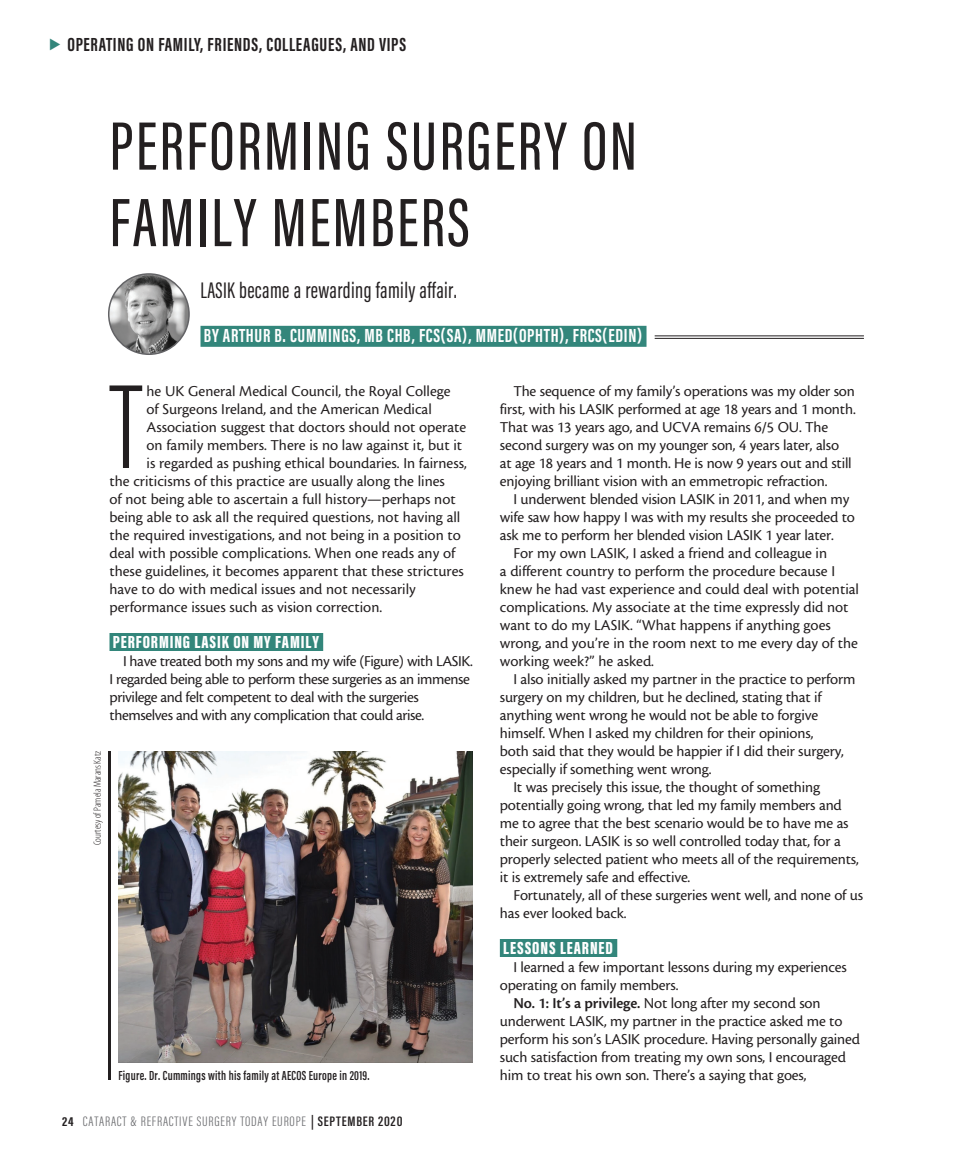
<style>
.page{position:relative;width:972px;height:1161px;background:#fff}
.page>*{position:absolute;margin:0;border:0;box-sizing:border-box;transform-origin:0 0}
.body_first{font:300 123.6px "Acumin Pro Extra Cond";color:#231f20}
.headline{font:500 70.5px/76.5px "Acumin Pro Extra Cond";letter-spacing:.035em;color:#231f20}
.deck{font:23.25px "Acumin Pro Extra Cond";letter-spacing:.015em;color:#231f20}
.author{font:700 19.5px "Acumin Pro Extra Cond";letter-spacing:.035em;color:#fff}
.t1{font:700 19.5px "Acumin Pro Extra Cond";letter-spacing:.035em;color:#231f20}
.subhead{font:900 18px "Acumin Pro Extra Cond";letter-spacing:.05em;color:#fff}
.body{font:15.75px/18px "Cronos MM 408 10";letter-spacing:-.01em;color:#231f20}
.body_first-2{font:15.75px "Cronos MM 408 10";color:#231f20}
.t2{font:300 14.1px "Acumin Pro Extra Cond";letter-spacing:.05em;color:#6c6d70;scale:1.11 1}
.t3{font:600 13.5px "Acumin Pro Extra Cond";letter-spacing:.02em;color:#231f20}
.footnote{font:10.5px "Myriad MM 215 300";color:#231f20}
.s1{font-weight:700;font-size:13.35px;color:#231f20}
.s2{font-weight:600;color:#231f20}
.s3{font-family:"Cronos MM 574 10"}
</style>
<div class="page">
<div style="left:110px;top:633px;width:213px;height:18px;background:#33867b"></div>
<div style="left:500px;top:939px;width:117px;height:18px;background:#33867b"></div>
<div style="left:201px;top:326px;width:446px;height:21px;background:#33867b"></div>
<hr style="left:655px;top:336px;width:209px;height:1px;background:#231f20">
<hr style="left:655px;top:338px;width:209px;height:1px;background:#231f20">
<img style="left:109px;top:274px;width:80px;height:80px;border-radius:40px">
<div style="left:108px;top:273px;width:82px;height:82px;border:2px solid #636366;border-radius:50%"></div>
<img style="left:118px;top:751px;width:354px;height:311px">
<hr style="left:108px;top:751px;width:3px;height:329px;background:#231f20">
<p class="t1" style="left:68px;top:32px;width:340px">OPERATING ON FAMILY, FRIENDS, COLLEAGUES, AND VIPS</p>
<p class="headline" style="left:110px;top:108px;width:529px">PERFORMING SURGERY ON<br>FAMILY MEMBERS</p>
<p class="deck" style="left:201px;top:276px;width:258px">LASIK became a rewarding family affair.</p>
<p class="author" style="left:204px;top:324px;width:440px">BY ARTHUR B. CUMMINGS, MB CHB, FCS(SA), MMED(OPHTH), FRCS(EDIN)</p>
<p class="body_first" style="left:110px;top:353px;width:33px">T</p>
<p class="body_first-2" style="left:147px;top:383px;width:306px">he UK General Medical Council, the Royal College</p>
<p class="body_first-2" style="left:147px;top:401px;width:287px">of Surgeons Ireland, and the American Medical</p>
<p class="body_first-2" style="left:147px;top:419px;width:321px">Association suggest that doctors should not operate</p>
<p class="body_first-2" style="left:147px;top:437px;width:317px">on family members. There is no law against it, but it</p>
<p class="body_first-2" style="left:147px;top:455px;width:322px">is regarded as pushing ethical boundaries. In fairness,</p>
<p class="body_first-2" style="left:110px;top:473px;width:337px">the criticisms of this practice are usually along the lines</p>
<p class="body_first-2" style="left:110px;top:491px;width:348px">of not being able to ascertain a full history—perhaps not</p>
<p class="body_first-2" style="left:110px;top:509px;width:352px">being able to ask all the required questions, not having all</p>
<p class="body_first-2" style="left:110px;top:527px;width:353px">the required investigations, and not being in a position to</p>
<p class="body_first-2" style="left:110px;top:545px;width:347px">deal with possible complications. When one reads any of</p>
<p class="body_first-2" style="left:110px;top:563px;width:356px">these guidelines, it becomes apparent that these strictures</p>
<p class="body_first-2" style="left:110px;top:581px;width:308px">have to do with medical issues and not necessarily</p>
<p class="body_first-2" style="left:110px;top:599px;width:274px">performance issues such as vision correction.</p>
<p class="subhead" style="left:113px;top:631px;width:207px">PERFORMING LASIK ON MY FAMILY</p>
<p class="body" style="left:110px;top:652px;width:365px;text-indent:14px">I have treated both my sons and my wife (Figure) with LASIK.<br>I regarded being able to perform these surgeries as an immense privilege and felt competent to deal with the surgeries themselves and with any complication that could arise.</p>
<p class="footnote" style="left:92px;top:845px;width:96px;rotate:-90deg">Courtesy of Pamela Marans Katz</p>
<p class="t3" style="left:118px;top:1067px;width:253px">Figure. Dr. Cummings with his family at AECOS Europe in 2019.</p>
<p class="t2" style="left:62px;top:1113px;width:308px"><span class="s1">24</span> CATARACT &amp; REFRACTIVE SURGERY TODAY EUROPE <span class="s2">| SEPTEMBER 2020</span></p>
<p class="body" style="left:500px;top:382px;width:357px;text-indent:14px">The sequence of my family’s operations was my older son first, with his LASIK performed at age 18 years and 1 month.<br>That was 13 years ago, and UCVA remains 6/5 OU. The second surgery was on my younger son, 4 years later, also<br>at age 18 years and 1 month. He is now 9 years out and still enjoying brilliant vision with an emmetropic refraction.</p>
<p class="body" style="left:500px;top:490px;width:357px;text-indent:14px">I underwent blended vision LASIK in 2011, and when my wife saw how happy I was with my results she proceeded to ask me to perform her blended vision LASIK 1 year later.</p>
<p class="body" style="left:500px;top:544px;width:361px;text-indent:14px">For my own LASIK, I asked a friend and colleague in<br>a different country to perform the procedure because I knew he had vast experience and could deal with potential complications. My associate at the time expressly did not want to do my LASIK. “What happens if anything goes wrong, and you’re in the room next to me every day of the working week?” he asked.</p>
<p class="body" style="left:500px;top:670px;width:357px;text-indent:14px">I also initially asked my partner in the practice to perform surgery on my children, but he declined, stating that if anything went wrong he would not be able to forgive himself. When I asked my children for their opinions,<br>both said that they would be happier if I did their surgery, especially if something went wrong.</p>
<p class="body" style="left:500px;top:778px;width:361px;text-indent:14px">It was precisely this issue, the thought of something potentially going wrong, that led my family members and me to agree that the best scenario would be to have me as their surgeon. LASIK is so well controlled today that, for a properly selected patient who meets all of the requirements, it is extremely safe and effective.</p>
<p class="body" style="left:500px;top:886px;width:365px;text-indent:14px">Fortunately, all of these surgeries went well, and none of us has ever looked back.</p>
<p class="subhead" style="left:503px;top:937px;width:111px">LESSONS LEARNED</p>
<p class="body" style="left:500px;top:958px;width:349px;text-indent:14px">I learned a few important lessons during my experiences operating on family members.</p>
<p class="body" style="left:500px;top:994px;width:362px;text-indent:14px"><span class="s3">No. 1: It’s a privilege.</span> Not long after my second son underwent LASIK, my partner in the practice asked me to perform his son’s LASIK procedure. Having personally gained such satisfaction from treating my own sons, I encouraged him to treat his own son. There’s a saying that goes,</p>
</div>
